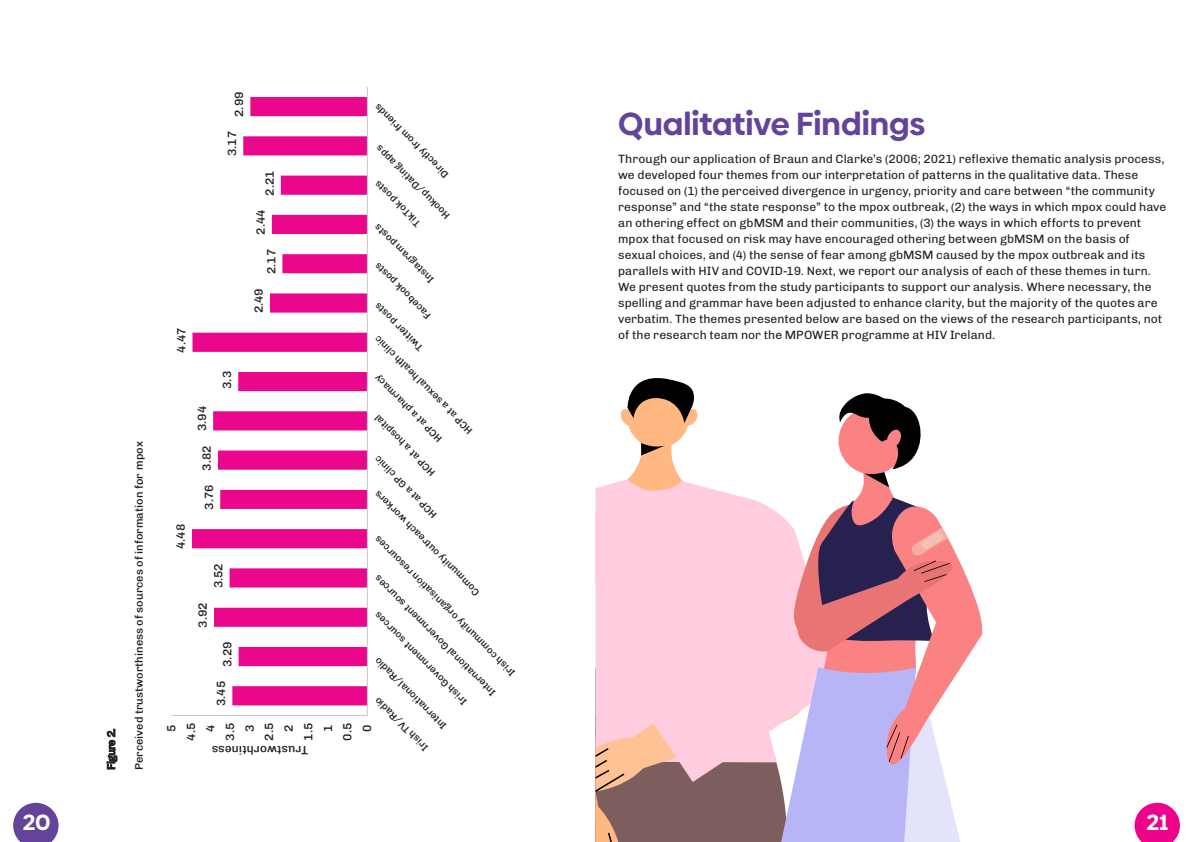
<style>
.page{position:relative;width:1191px;height:842px;background:#fff}
.page>*{position:absolute;margin:0;border:0;box-sizing:border-box;transform-origin:0 0}
.t1{font:700 32px "Biennale";color:#64439b}
.t2{font:700 22px "Biennale";color:#fff}
.t3{font:12px/16px "Chivo";color:#231f20}
.t4{font:500 12px "Chivo";color:#231f20}
.t5{font:500 11px "Chivo";color:#231f20}
.t6{font:500 10px "Chivo";color:#231f20}
</style>
<div class="page">
<svg style="left:595px;top:378px;width:388px;height:464px"></svg>
<svg style="left:192px;top:97px;width:175px;height:608px"></svg>
<hr style="left:172px;top:715px;width:195px;height:1px;background:#c7c8ca">
<hr style="left:367px;top:87px;width:1px;height:628px;background:#c7c8ca">
<svg style="left:1134px;top:803px;width:45px;height:39px;background:#ef2a9e"></svg>
<svg style="left:13px;top:803px;width:46px;height:39px"></svg>
<p class="t5" style="left:103px;top:770px;width:43px;rotate:-90deg">Figure 2.</p>
<p class="t5" style="left:131px;top:770px;width:330px;rotate:-90deg">Perceived trustworthiness of sources of information for mpox</p>
<p class="t5" style="left:131px;top:485px;width:4px;rotate:-90deg">.</p>
<p class="t4" style="left:230px;top:117px;width:27px;rotate:-90deg">2.99</p>
<p class="t4" style="left:223px;top:156px;width:27px;rotate:-90deg">3.17</p>
<p class="t4" style="left:172px;top:353px;width:27px;rotate:-90deg">4.47</p>
<p class="t4" style="left:172px;top:549px;width:27px;rotate:-90deg">4.48</p>
<p class="t4" style="left:197px;top:510px;width:105px;rotate:-90deg">3.76 3.82 3.94</p>
<p class="t4" style="left:218px;top:389px;width:19px;rotate:-90deg">3.3</p>
<p class="t4" style="left:209px;top:588px;width:27px;rotate:-90deg">3.52</p>
<p class="t4" style="left:193px;top:628px;width:27px;rotate:-90deg">3.92</p>
<p class="t4" style="left:218px;top:667px;width:27px;rotate:-90deg">3.29</p>
<p class="t4" style="left:212px;top:706px;width:27px;rotate:-90deg">3.45</p>
<p class="t4" style="left:162px;top:732px;width:9px;rotate:-90deg">5</p>
<p class="t4" style="left:182px;top:741px;width:19px;rotate:-90deg">4.5</p>
<p class="t4" style="left:201px;top:732px;width:9px;rotate:-90deg">4</p>
<p class="t4" style="left:221px;top:741px;width:19px;rotate:-90deg">3.5</p>
<p class="t4" style="left:260px;top:196px;width:27px;rotate:-90deg">2.21</p>
<p class="t4" style="left:251px;top:235px;width:27px;rotate:-90deg">2.44</p>
<p class="t4" style="left:262px;top:274px;width:27px;rotate:-90deg">2.17</p>
<p class="t4" style="left:249px;top:313px;width:27px;rotate:-90deg">2.49</p>
<p class="t4" style="left:240px;top:732px;width:9px;rotate:-90deg">3</p>
<p class="t4" style="left:260px;top:741px;width:19px;rotate:-90deg">2.5</p>
<p class="t4" style="left:279px;top:732px;width:9px;rotate:-90deg">2</p>
<p class="t4" style="left:299px;top:741px;width:19px;rotate:-90deg">1.5</p>
<p class="t4" style="left:308px;top:760px;width:98px;rotate:-180deg">Trustworhtiness</p>
<p class="t4" style="left:319px;top:732px;width:9px;rotate:-90deg">1</p>
<p class="t4" style="left:338px;top:741px;width:19px;rotate:-90deg">0.5</p>
<p class="t6" style="left:441px;top:181px;width:101px;rotate:-135deg">Directly from friends</p>
<p class="t6" style="left:442px;top:223px;width:101px;rotate:-135deg">Hookup/Dating apps</p>
<p class="t6" style="left:413px;top:230px;width:62px;rotate:-135deg">TikTok posts</p>
<p class="t6" style="left:427px;top:287px;width:81px;rotate:-135deg">Instagram posts</p>
<p class="t6" style="left:424px;top:323px;width:77px;rotate:-135deg">Facebook posts</p>
<p class="t6" style="left:416px;top:355px;width:65px;rotate:-135deg">Twitter posts</p>
<p class="t6" style="left:465px;top:437px;width:135px;rotate:-135deg">HCP at a sexual health clinic</p>
<p class="t6" style="left:435px;top:446px;width:92px;rotate:-135deg">HCP at a pharmacy</p>
<p class="t6" style="left:428px;top:479px;width:82px;rotate:-135deg">HCP at a hospital</p>
<p class="t6" style="left:429px;top:522px;width:85px;rotate:-135deg">HCP at a GP clinic</p>
<p class="t6" style="left:472px;top:599px;width:145px;rotate:-135deg">Community outreach workers</p>
<p class="t6" style="left:508px;top:680px;width:196px;rotate:-135deg">Irish community organisation resources</p>
<p class="t6" style="left:488px;top:700px;width:168px;rotate:-135deg">International Government sources</p>
<p class="t6" style="left:460px;top:708px;width:127px;rotate:-135deg">Irish Government sources</p>
<p class="t6" style="left:439px;top:733px;width:99px;rotate:-135deg">International/Radio</p>
<p class="t6" style="left:421px;top:754px;width:73px;rotate:-135deg">Irish TV/Radio</p>
<p class="t4" style="left:358px;top:732px;width:9px;rotate:-90deg">0</p>
<p class="t1" style="left:618px;top:104px;width:309px">Qualitative Findings</p>
<p class="t3" style="left:618px;top:150px;width:549px">Through our application of Braun and Clarke’s (2006; 2021) reflexive thematic analysis process, we developed four themes from our interpretation of patterns in the qualitative data. These focused on (1) the perceived divergence in urgency, priority and care between “the community response” and “the state response” to the mpox outbreak, (2) the ways in which mpox could have an othering effect on gbMSM and their communities, (3) the ways in which efforts to prevent mpox that focused on risk may have encouraged othering between gbMSM on the basis of sexual choices, and (4) the sense of fear among gbMSM caused by the mpox outbreak and its parallels with HIV and COVID-19. Next, we report our analysis of each of these themes in turn.<br>We present quotes from the study participants to support our analysis. Where necessary, the spelling and grammar have been adjusted to enhance clarity, but the majority of the quotes are verbatim. The themes presented below are based on the views of the research participants, not of the research team nor the MPOWER programme at HIV Ireland.</p>
<h2 class="t2" style="left:23px;top:808px;width:30px">20</h2>
<h2 class="t2" style="left:1146px;top:808px;width:23px">21</h2>
</div>
